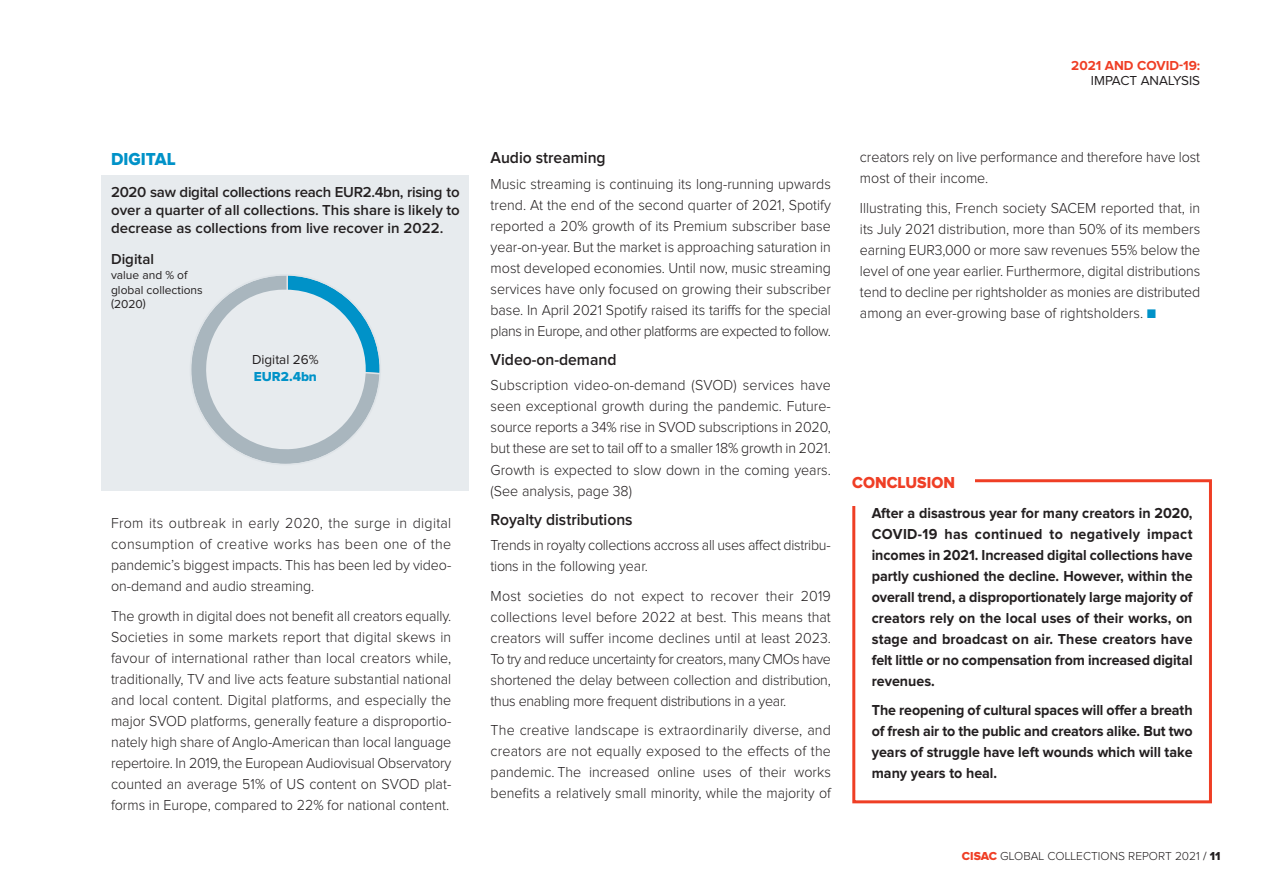
<style>
.page{position:relative;width:1263px;height:893px;background:#fff}
.page>*{position:absolute;margin:0;border:0;box-sizing:border-box;transform-origin:0 0}
.t1{font:18px "Proxima Nova Extrabld";color:#0092c8;scale:.95 1}
.t2{font:600 16.5px "Proxima Nova";color:#231f20;scale:.95 1}
.t3{font:16.5px "Proxima Nova Extrabld";color:#ef3e25;scale:.95 1}
.t4{font:300 15px/21px "Proxima Nova";letter-spacing:-.005em;color:#231f20;text-align:justify;scale:.95 1}
.t5{font:700 15px/21px "Proxima Nova";color:#231f20;text-align:justify;scale:.95 1}
.t6{font:600 15px/18px "Proxima Nova";color:#231f20;text-align:justify}
.t7{font:13.5px "Proxima Nova";color:#231f20}
.t8{font:700 13.5px "Proxima Nova";color:#ef3e25}
.t9{font:13.5px "Proxima Nova Extrabld";color:#0092c8}
.t10{font:300 12px "Proxima Nova";color:#231f20}
.t11{font:12px/14.4px "Proxima Nova";color:#231f20}
.s1{color:#0092c8}
.s2{font-family:"Proxima Nova Extrabld";font-weight:400;color:#ef3e25}
.s3{font-weight:400}
.s4{font-family:"Proxima Nova Extrabld";font-weight:400}
</style>
<div class="page">
<div style="left:101px;top:175px;width:367px;height:316px;background:#e7ebee"></div>
<div style="left:852px;top:479px;width:360px;height:324px;border:3px solid #ef3e25"></div>
<div style="left:845px;top:471px;width:130px;height:35px;background:#fff"></div>
<svg style="left:191px;top:275px;width:189px;height:189px"></svg>
<p class="t8" style="left:1071px;top:61px;width:130px">2021 AND COVID-19:</p>
<p class="t7" style="left:1091px;top:76px;width:111px">IMPACT ANALYSIS</p>
<p class="t1" style="left:111px;top:153px;width:70px">DIGITAL</p>
<p class="t2" style="left:491px;top:152px;width:123px">Audio streaming</p>
<p class="t4" style="left:491px;top:175px;width:360px">Music streaming is continuing its long-running upwards trend. At the end of the second quarter of 2021, Spotify reported a 20% growth of its Premium subscriber base year-on-year. But the market is approaching saturation in most developed economies. Until now, music streaming services have only focused on growing their subscriber base. In April 2021 Spotify raised its tariffs for the special plans in Europe, and other platforms are expected to follow.</p>
<p class="t2" style="left:491px;top:354px;width:134px">Video-on-demand</p>
<p class="t4" style="left:491px;top:376px;width:360px">Subscription video-on-demand (SVOD) services have seen exceptional growth during the pandemic. Future&shy;source reports a 34% rise in SVOD subscriptions in 2020, but these are set to tail off to a smaller 18% growth in 2021.<br>Growth is expected to slow down in the coming years. (See analysis, page 38)</p>
<p class="t2" style="left:491px;top:514px;width:151px">Royalty distributions</p>
<p class="t4" style="left:491px;top:536px;width:359px">Trends in royalty collections accross all uses affect distribu&shy;tions in the following year.</p>
<p class="t4" style="left:491px;top:587px;width:360px">Most societies do not expect to recover their 2019 collections level before 2022 at best. This means that creators will suffer income declines until at least 2023.<br>To try and reduce uncertainty for creators, many CMOs have shortened the delay between collection and distribution, thus enabling more frequent distributions in a year.</p>
<p class="t4" style="left:491px;top:721px;width:360px">The creative landscape is extraordinarily diverse, and creators are not equally exposed to the effects of the pandemic. The increased online uses of their works benefits a relatively small minority, while the majority of</p>
<p class="t6" style="left:111px;top:184px;width:350px">2020 saw digital collections reach EUR2.4bn, rising to over a quarter of all collections. This share is likely to decrease as collections from live recover in 2022.</p>
<p class="t6" style="left:111px;top:251px;width:45px">Digital</p>
<p class="t11" style="left:111px;top:269px;width:93px">value and % of global collections</p>
<p class="t11" style="left:111px;top:298px;width:36px">(2020)</p>
<p class="t7" style="left:252px;top:355px;width:68px">Digital 26%</p>
<p class="t9" style="left:254px;top:372px;width:65px">EUR2.4bn</p>
<p class="t4" style="left:111px;top:514px;width:360px">From its outbreak in early 2020, the surge in digital consumption of creative works has been one of the pandemic’s biggest impacts. This has been led by video&shy;on-demand and audio streaming.</p>
<p class="t4" style="left:111px;top:607px;width:360px">The growth in digital does not benefit all creators equally.<br>Societies in some markets report that digital skews in favour of international rather than local creators while, traditionally, TV and live acts feature substantial national and local content. Digital platforms, and especially the major SVOD platforms, generally feature a disproportio&shy;nately high share of Anglo-American than local language repertoire. In 2019, the European Audiovisual Observatory counted an average 51% of US content on SVOD plat&shy;forms in Europe, compared to 22% for national content.</p>
<p class="t4" style="left:860px;top:148px;width:360px">creators rely on live performance and therefore have lost most of their income.</p>
<p class="t4" style="left:860px;top:199px;width:360px">Illustrating this, French society SACEM reported that, in its July 2021 distribution, more than 50% of its members earning EUR3,000 or more saw revenues 55% below the level of one year earlier. Furthermore, digital distributions tend to decline per rightsholder as monies are distributed among an ever-growing base of rightsholders. <span class="s1">■</span></p>
<p class="t3" style="left:852px;top:477px;width:110px">CONCLUSION</p>
<p class="t5" style="left:872px;top:504px;width:339px">After a disastrous year for many creators in 2020, COVID-19 has continued to negatively impact incomes in 2021. Increased digital collections have partly cushioned the decline. However, within the overall trend, a disproportionately large majority of creators rely on the local uses of their works, on stage and broadcast on air. These creators have felt little or no compensation from increased digital revenues.</p>
<p class="t5" style="left:872px;top:701px;width:339px">The reopening of cultural spaces will offer a breath of fresh air to the public and creators alike. But two years of struggle have left wounds which will take many years to heal.</p>
<p class="t10" style="left:962px;top:852px;width:260px"><span class="s2">CISAC</span> GLOBAL COLLECTIONS REPORT 2021 <span class="s3">/</span> <span class="s4">11</span></p>
</div>
